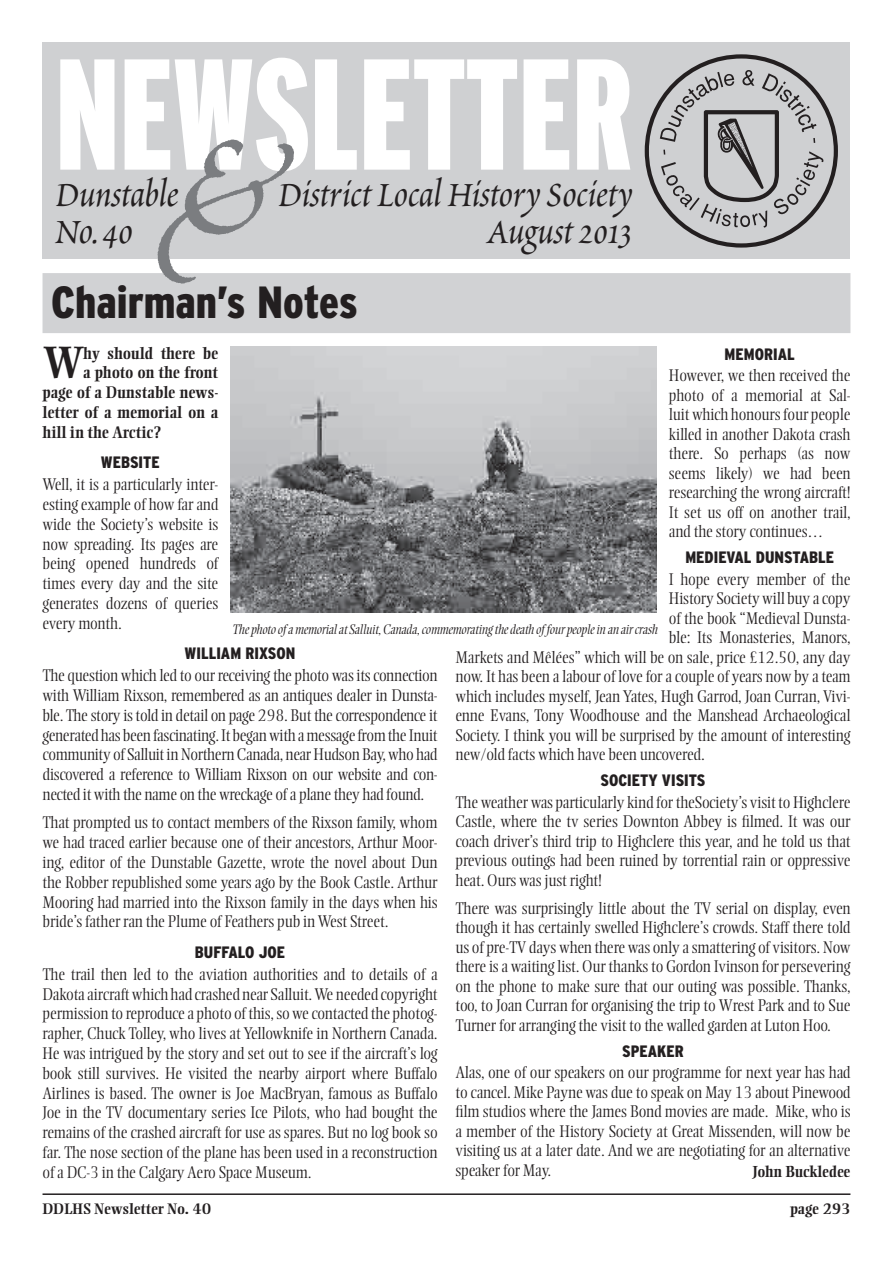
<style>
.page{position:relative;width:893px;height:1263px;background:#fff}
.page>*{position:absolute;margin:0;border:0;box-sizing:border-box;transform-origin:0 0}
.t1{font:900 extra-condensed 157.5px "Interstate";color:#fff}
.t2{font:900 condensed 45px "Interstate";color:#231f20}
.t3{font:700 44.7px "Ellington";color:#231f20;scale:.95 1}
.t4{font:43.5px "Poetica Chancery I";color:#231f20}
.t5{font:300 16.5px/19.8px "Ellington";color:#231f20;text-align:justify;scale:.95 1}
.t6{font:700 16.5px "Ellington";color:#231f20;scale:.95 1}
.t7{font:900 condensed 16.5px "Interstate";color:#231f20}
.t8{font:700 15.75px "Ellington";letter-spacing:-.01em;color:#231f20;scale:.95 1}
.t9{font:700 15px "Ellington";color:#231f20}
.t10{font:italic 300 13.5px "Ellington";letter-spacing:-.01em;color:#231f20;scale:.92 1}
</style>
<div class="page">
<hr style="left:43px;top:1193px;width:807px;height:2px;background:#231f20">
<div style="left:43px;top:43px;width:807px;height:216px;background:#cfd0d2"></div>
<svg style="left:645px;top:54px;width:193px;height:194px"></svg>
<div style="left:43px;top:273px;width:807px;height:60px;background:#d1d2d4"></div>
<svg style="left:158px;top:140px;width:136px;height:144px"></svg>
<img style="left:231px;top:347px;width:425px;height:266px">
<h1 class="t1" style="left:55px;top:28px;width:579px">NEWSLETTER</h1>
<h3 class="t4" style="left:55px;top:173px;width:124px">Dunstable</h3>
<h3 class="t4" style="left:278px;top:173px;width:356px">District Local History Society</h3>
<h3 class="t4" style="left:55px;top:210px;width:79px">No. 40</h3>
<h3 class="t4" style="left:486px;top:210px;width:148px">August 2013</h3>
<h2 class="t2" style="left:51px;top:277px;width:308px">CHAIRMAN’S NOTES</h2>
<h3 class="t3" style="left:43px;top:338px;width:44px">W</h3>
<p class="t6" style="left:83px;top:344px;width:144px">hy should there be</p>
<p class="t7" style="left:725px;top:345px;width:72px">MEMORIAL</p>
<p class="t5" style="left:669px;top:366px;width:193px">However, we then received the photo of a memorial at Sal&shy;luit which honours four people killed in another Dakota crash there. So perhaps (as now seems likely) we had been researching the wrong aircraft!<br>It set us off on another trail, and the story continues…</p>
<p class="t7" style="left:685px;top:548px;width:150px">MEDIEVAL DUNSTABLE</p>
<p class="t5" style="left:669px;top:569px;width:193px">I hope every member of the</p>
<p class="t5" style="left:669px;top:589px;width:193px">History Society will buy a copy</p>
<p class="t5" style="left:669px;top:608px;width:193px">of the book “Medieval Dunsta-</p>
<p class="t5" style="left:669px;top:628px;width:193px">ble: Its Monasteries, Manors,</p>
<p class="t5" style="left:455px;top:647px;width:417px">Markets and Mêlées” which will be on sale, price £12.50, any day</p>
<p class="t5" style="left:455px;top:667px;width:417px">now. It has been a labour of love for a couple of years now by a team</p>
<p class="t5" style="left:455px;top:686px;width:417px">which includes myself, Jean Yates, Hugh Garrod, Joan Curran, Vivi-</p>
<p class="t5" style="left:455px;top:706px;width:417px">enne Evans, Tony Woodhouse and the Manshead Archaeological</p>
<p class="t5" style="left:455px;top:726px;width:417px">Society. I think you will be surprised by the amount of interesting</p>
<p class="t5" style="left:455px;top:745px;width:264px">new/old facts which have been uncovered.</p>
<p class="t7" style="left:600px;top:771px;width:106px">SOCIETY VISITS</p>
<p class="t5" style="left:455px;top:793px;width:417px">The weather was particularly kind for theSociety’s visit to Highclere Castle, where the tv series Downton Abbey is filmed. It was our coach driver’s third trip to Highclere this year, and he told us that previous outings had been ruined by torrential rain or oppressive heat. Ours was just right!</p>
<p class="t5" style="left:455px;top:899px;width:417px">There was surprisingly little about the TV serial on display, even though it has certainly swelled Highclere’s crowds. Staff there told us of pre-TV days when there was only a smattering of visitors. Now there is a waiting list. Our thanks to Gordon Ivinson for persevering on the phone to make sure that our outing was possible. Thanks, too, to Joan Curran for organising the trip to Wrest Park and to Sue Turner for arranging the visit to the walled garden at Luton Hoo.</p>
<p class="t7" style="left:622px;top:1042px;width:63px">SPEAKER</p>
<p class="t5" style="left:455px;top:1063px;width:417px">Alas, one of our speakers on our programme for next year has had to cancel. Mike Payne was due to speak on May 13 about Pinewood film studios where the James Bond movies are made. Mike, who is a member of the History Society at Great Missenden, will now be visiting us at a later date. And we are negotiating for an alternative speaker for May.</p>
<p class="t6" style="left:83px;top:363px;width:144px">a photo on the front</p>
<p class="t6" style="left:43px;top:383px;width:186px">page of a Dunstable news-</p>
<p class="t6" style="left:43px;top:403px;width:186px">letter of a memorial on a</p>
<p class="t6" style="left:43px;top:423px;width:126px">hill in the Arctic?</p>
<p class="t7" style="left:101px;top:453px;width:60px">WEBSITE</p>
<p class="t5" style="left:43px;top:475px;width:186px">Well, it is a particularly inter&shy;esting example of how far and wide the Society’s website is now spreading. Its pages are being opened hundreds of times every day and the site generates dozens of queries every month.</p>
<p class="t7" style="left:185px;top:644px;width:112px">WILLIAM RIXSON</p>
<p class="t5" style="left:43px;top:666px;width:417px">The question which led to our receiving the photo was its connection with William Rixson, remembered as an antiques dealer in Dunsta&shy;ble. The story is told in detail on page 298. But the correspondence it generated has been fascinating. It began with a message from the Inuit community of Salluit in Northern Canada, near Hudson Bay, who had discovered a reference to William Rixson on our website and con&shy;nected it with the name on the wreckage of a plane they had found.</p>
<p class="t5" style="left:43px;top:813px;width:417px">That prompted us to contact members of the Rixson family, whom we had traced earlier because one of their ancestors, Arthur Moor&shy;ing, editor of the Dunstable Gazette, wrote the novel about Dun the Robber republished some years ago by the Book Castle. Arthur Mooring had married into the Rixson family in the days when his bride’s father ran the Plume of Feathers pub in West Street.</p>
<p class="t7" style="left:195px;top:943px;width:92px">BUFFALO JOE</p>
<p class="t5" style="left:43px;top:964px;width:417px">The trail then led to the aviation authorities and to details of a Dakota aircraft which had crashed near Salluit. We needed copyright permission to reproduce a photo of this, so we contacted the photog&shy;rapher, Chuck Tolley, who lives at Yellowknife in Northern Canada.<br>He was intrigued by the story and set out to see if the aircraft’s log book still survives. He visited the nearby airport where Buffalo Airlines is based. The owner is Joe MacBryan, famous as Buffalo Joe in the TV documentary series Ice Pilots, who had bought the remains of the crashed aircraft for use as spares. But no log book so far. The nose section of the plane has been used in a reconstruction of a DC-3 in the Calgary Aero Space Museum.</p>
<p class="t10" style="left:232px;top:622px;width:464px">The photo of a memorial at Salluit, Canada, commemorating the death of four people in an air crash</p>
<p class="t8" style="left:753px;top:1163px;width:104px">John Buckledee</p>
<p class="t9" style="left:43px;top:1200px;width:170px">DDLHS Newsletter No. 40</p>
<p class="t9" style="left:790px;top:1200px;width:62px">page 293</p>
</div>
